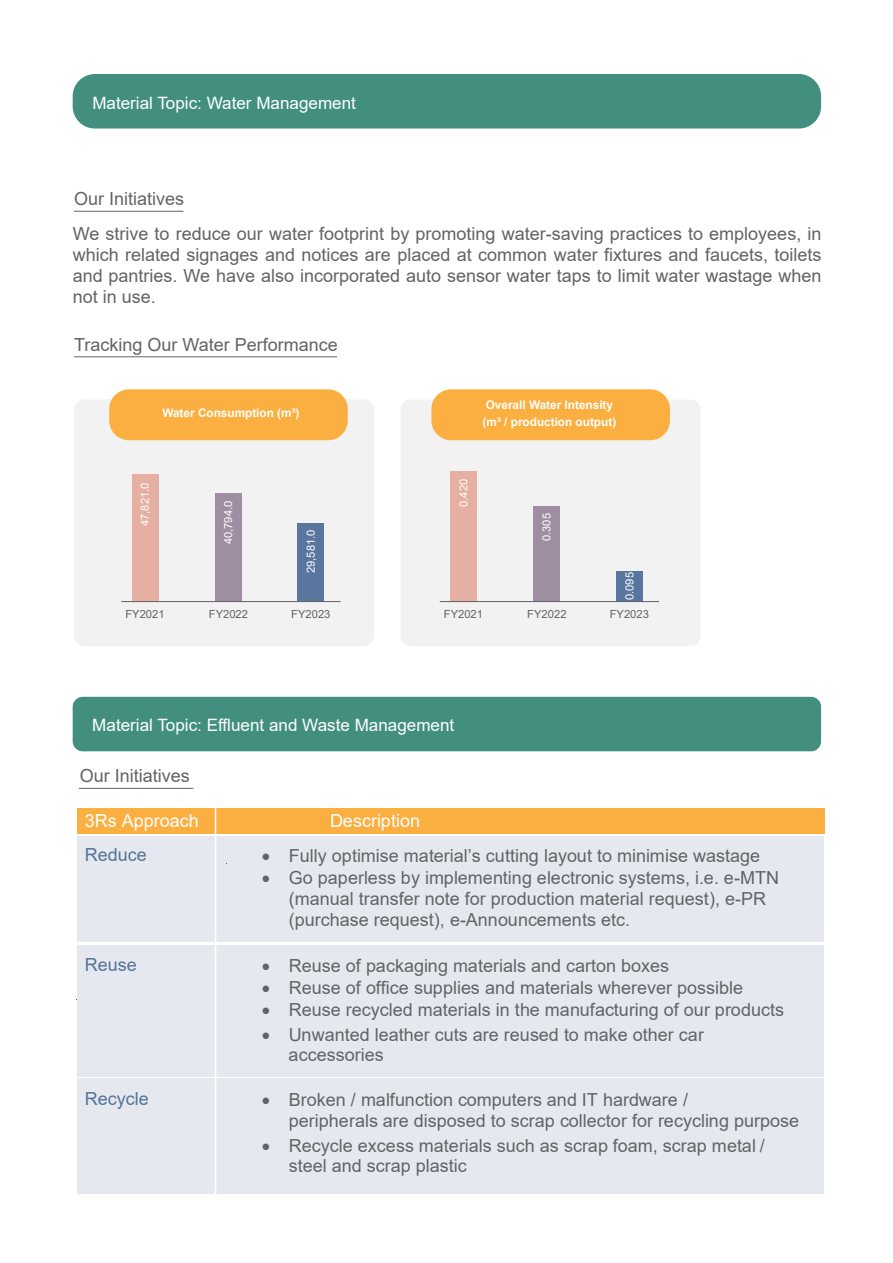
<style>
.page{position:relative;width:893px;height:1263px;background:#fff}
.page>*{position:absolute;margin:0;border:0;box-sizing:border-box;transform-origin:0 0}
.t1{font:18px/20.7px "Arial";color:#626366}
.t2{font:18px "Arial";color:#fff}
.t3{font:18px "Arial";color:#567298}
.t4{font:17.1px "Arial";color:#fff}
.t5{font:700 11.85px/16.5px "Arial";color:#fff}
.t6{font:11.25px "Arial";color:#fff}
.t7{font:11.25px "Arial";color:#626366}
</style>
<div class="page">
<div style="left:73px;top:74px;width:748px;height:55px;background:#428f80;border-radius:22px"></div>
<hr style="left:74px;top:211px;width:109px;height:1px;background:#626366">
<hr style="left:74px;top:356px;width:263px;height:1px;background:#626366">
<div style="left:74px;top:399px;width:300px;height:247px;background:#f2f2f2;border-radius:10px"></div>
<div style="left:109px;top:389px;width:239px;height:51px;background:#faaf40;border-radius:20px"></div>
<div style="left:132px;top:474px;width:26px;height:127px;background:#e5afa1"></div>
<div style="left:215px;top:493px;width:27px;height:108px;background:#9f8ea1"></div>
<div style="left:298px;top:523px;width:26px;height:78px;background:#59769f"></div>
<hr style="left:121px;top:601px;width:220px;height:1px;background:#626366">
<div style="left:401px;top:399px;width:299px;height:247px;background:#f2f2f2;border-radius:10px"></div>
<div style="left:431px;top:389px;width:239px;height:51px;background:#faaf40;border-radius:20px"></div>
<div style="left:450px;top:471px;width:27px;height:130px;background:#e5afa1"></div>
<div style="left:534px;top:506px;width:26px;height:95px;background:#9f8ea1"></div>
<div style="left:616px;top:571px;width:26px;height:30px;background:#59769f"></div>
<hr style="left:440px;top:601px;width:219px;height:1px;background:#626366">
<div style="left:73px;top:697px;width:748px;height:54px;background:#428f80;border-radius:10px"></div>
<div style="left:77px;top:808px;width:747px;height:26px;background:#faaf40"></div>
<div style="left:77px;top:836px;width:746px;height:106px;background:#e5e9ef"></div>
<div style="left:77px;top:945px;width:746px;height:131px;background:#e5e9ef"></div>
<div style="left:77px;top:1078px;width:746px;height:116px;background:#e5e9ef"></div>
<hr style="left:215px;top:808px;width:1px;height:386px;background:#fff">
<hr style="left:79px;top:788px;width:114px;height:1px;background:#626366">
<p class="t4" style="left:92px;top:91px;width:265px">Material Topic: Water Management</p>
<p class="t1" style="left:74px;top:188px;width:112px">Our Initiatives</p>
<p class="t1" style="left:73px;top:223px;width:750px;text-align:justify">We strive to reduce our water footprint by promoting water-saving practices to employees, in which related signages and notices are placed at common water fixtures and faucets, toilets and pantries. We have also incorporated auto sensor water taps to limit water wastage when not in use.</p>
<p class="t1" style="left:74px;top:334px;width:265px">Tracking Our Water Performance</p>
<p class="t5" style="left:162px;top:405px;width:139px">Water Consumption (m³)</p>
<p class="t6" style="left:137px;top:526px;width:45px;rotate:-90deg">47,821.0</p>
<p class="t6" style="left:220px;top:544px;width:45px;rotate:-90deg">40,794.0</p>
<p class="t6" style="left:303px;top:573px;width:45px;rotate:-90deg">29,581.0</p>
<p class="t7" style="left:125px;top:607px;width:41px">FY2021</p>
<p class="t7" style="left:209px;top:607px;width:41px">FY2022</p>
<p class="t7" style="left:291px;top:607px;width:41px">FY2023</p>
<p class="t5" style="left:483px;top:397px;width:135px">Overall Water Intensity (m³ / production output)</p>
<p class="t6" style="left:456px;top:507px;width:30px;rotate:-90deg">0.420</p>
<p class="t6" style="left:539px;top:541px;width:30px;rotate:-90deg">0.305</p>
<p class="t6" style="left:622px;top:600px;width:30px;rotate:-90deg">0.095</p>
<p class="t7" style="left:444px;top:607px;width:41px">FY2021</p>
<p class="t7" style="left:527px;top:607px;width:41px">FY2022</p>
<p class="t7" style="left:610px;top:607px;width:41px">FY2023</p>
<p class="t4" style="left:92px;top:714px;width:363px">Material Topic: Effluent and Waste Management</p>
<p class="t1" style="left:80px;top:765px;width:112px">Our Initiatives</p>
<p class="t2" style="left:85px;top:808px;width:116px">3Rs Approach</p>
<p class="t2" style="left:330px;top:808px;width:92px">Description</p>
<p class="t3" style="left:85px;top:842px;width:64px">Reduce</p>
<p class="t1" style="left:262px;top:845px;width:500px">• Fully optimise material’s cutting layout to minimise wastage</p>
<p class="t1" style="left:289px;top:867px;width:492px;text-indent:-27px">• Go paperless by implementing electronic systems, i.e. e-MTN (manual transfer note for production material request), e-PR (purchase request), e-Announcements etc.</p>
<p class="t3" style="left:85px;top:952px;width:54px">Reuse</p>
<p class="t1" style="left:262px;top:955px;width:409px">• Reuse of packaging materials and carton boxes</p>
<p class="t1" style="left:262px;top:977px;width:483px">• Reuse of office supplies and materials wherever possible</p>
<p class="t1" style="left:262px;top:999px;width:524px">• Reuse recycled materials in the manufacturing of our products</p>
<p class="t1" style="left:289px;top:1024px;width:417px;text-indent:-27px">• Unwanted leather cuts are reused to make other car accessories</p>
<p class="t3" style="left:85px;top:1086px;width:65px">Recycle</p>
<p class="t1" style="left:289px;top:1089px;width:512px;text-indent:-27px">• Broken / malfunction computers and IT hardware /<br>peripherals are disposed to scrap collector for recycling purpose</p>
<p class="t1" style="left:289px;top:1135px;width:477px;text-indent:-27px">• Recycle excess materials such as scrap foam, scrap metal / steel and scrap plastic</p>
</div>
